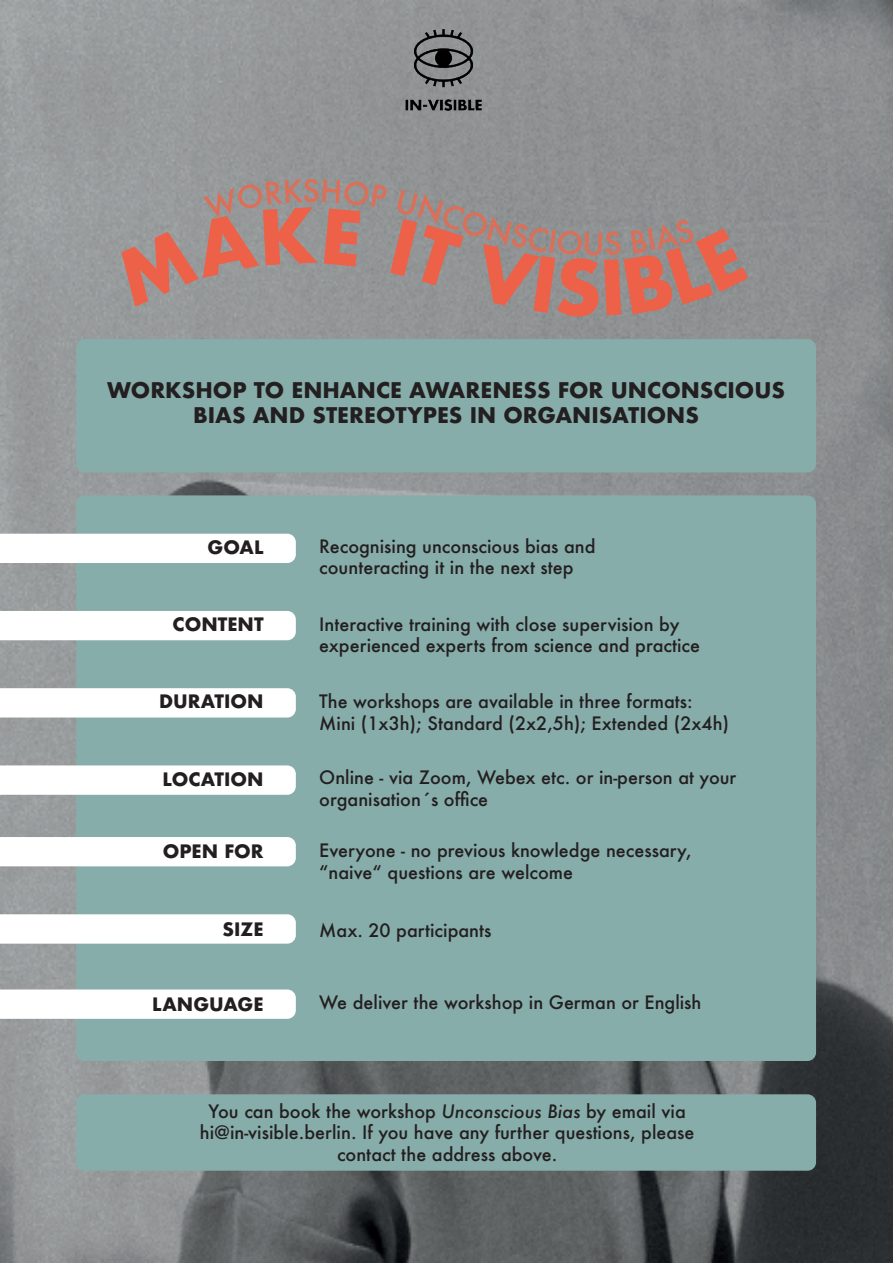
<style>
.page{position:relative;width:893px;height:1263px;background:#fff}
.page>*{position:absolute;margin:0;border:0;box-sizing:border-box;transform-origin:0 0}
.t1{font:500 30px "Futura";color:#de6e56}
.t2{font:700 21px/25.2px "Futura";color:#231f20;text-align:center}
.t3{font:500 18px/21.6px "Futura";color:#231f20}
.t4{font:700 18px "Futura";color:#231f20}
.s1{font-style:italic}
</style>
<div class="page">
<img style="left:0;top:0;width:893px;height:1263px">
<div style="left:76px;top:339px;width:740px;height:133px;background:#87adaa;border-radius:9px"></div>
<img style="left:399px;top:19px;width:89px;height:101px">
<div style="left:76px;top:495px;width:740px;height:566px;background:#87adaa;border-radius:9px"></div>
<div style="left:0;top:534px;width:296px;height:29px;background:#fff"></div>
<div style="left:0;top:611px;width:296px;height:29px;background:#fff"></div>
<div style="left:0;top:688px;width:296px;height:29px;background:#fff"></div>
<div style="left:0;top:765px;width:296px;height:30px;background:#fff"></div>
<div style="left:0;top:837px;width:296px;height:29px;background:#fff"></div>
<div style="left:0;top:914px;width:296px;height:30px;background:#fff"></div>
<div style="left:0;top:989px;width:296px;height:30px;background:#fff"></div>
<div style="left:76px;top:1094px;width:740px;height:77px;background:#87adaa;border-radius:9px"></div>
<svg style="left:113px;top:179px;width:635px;height:139px;background:#919495"></svg>
<h1 class="t1" style="left:302px;top:171px;width:19px">S</h1>
<h1 class="t1" style="left:583px;top:224px;width:24px">U</h1>
<p class="t2" style="left:107px;top:377px;width:679px">WORKSHOP TO ENHANCE AWARENESS FOR UNCONSCIOUS<br>BIAS AND STEREOTYPES IN ORGANISATIONS</p>
<p class="t4" style="left:208px;top:535px;width:57px">GOAL</p>
<p class="t4" style="left:172px;top:612px;width:93px">CONTENT</p>
<p class="t4" style="left:159px;top:690px;width:106px">DURATION</p>
<p class="t4" style="left:162px;top:767px;width:103px">LOCATION</p>
<p class="t4" style="left:163px;top:840px;width:102px">OPEN FOR</p>
<p class="t4" style="left:222px;top:917px;width:43px">SIZE</p>
<p class="t4" style="left:152px;top:992px;width:113px">LANGUAGE</p>
<p class="t3" style="left:319px;top:535px;width:278px">Recognising unconscious bias and counteracting it in the next step</p>
<p class="t3" style="left:319px;top:613px;width:382px">Interactive training with close supervision by experienced experts from science and practice</p>
<p class="t3" style="left:319px;top:690px;width:411px">The workshops are available in three formats:<br>Mini (1x3h); Standard (2x2,5h); Extended (2x4h)</p>
<p class="t3" style="left:319px;top:766px;width:419px">Online - via Zoom, Webex etc. or in-person at your organisation´s office</p>
<p class="t3" style="left:319px;top:839px;width:374px">Everyone - no previous knowledge necessary, “naive“ questions are welcome</p>
<p class="t3" style="left:319px;top:920px;width:174px">Max. 20 participants</p>
<p class="t3" style="left:319px;top:991px;width:384px">We deliver the workshop in German or English</p>
<p class="t3" style="left:200px;top:1100px;width:496px;text-align:center">You can book the workshop <span class="s1">Unconscious Bias</span> by email via hi@in-visible.berlin. If you have any further questions, please contact the address above.</p>
</div>
